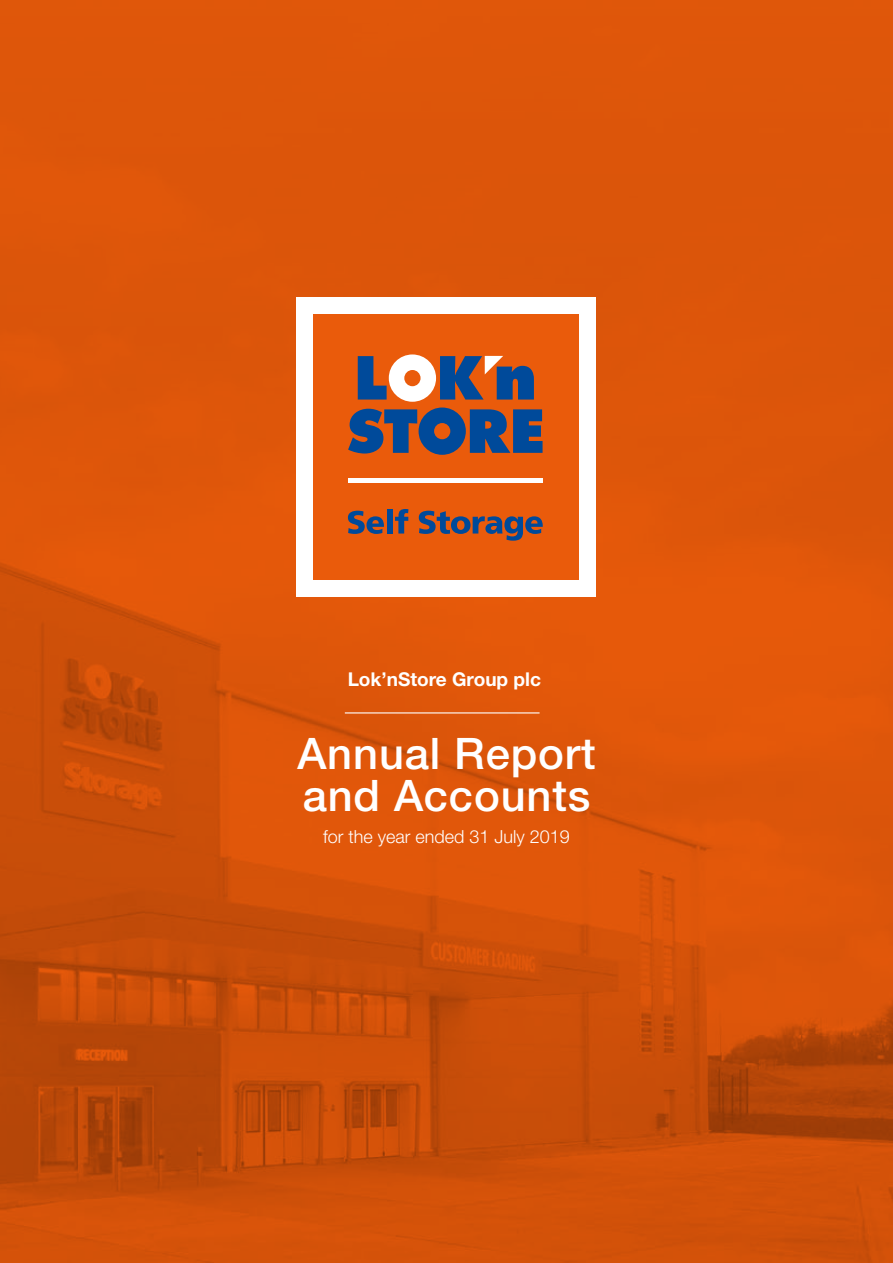
<style>
.page{position:relative;width:893px;height:1263px;background:#fff}
.page>*{position:absolute;margin:0;border:0;box-sizing:border-box;transform-origin:0 0}
.t1{font:500 43.5px/42px "Helvetica Neue LT Std";letter-spacing:.02em;color:#fff}
.t2{font:700 19.05px "Helvetica Neue LT Std";color:#fff}
.t3{font:300 18px "Helvetica Neue LT Std";color:#fff}
</style>
<div class="page">
<img style="left:0;top:0;width:893px;height:1263px">
<div style="left:297px;top:298px;width:299px;height:299px;background:#fff"></div>
<div style="left:314px;top:314px;width:265px;height:266px;background:#ea5b0b"></div>
<div style="left:348px;top:478px;width:195px;height:5px;background:#fff"></div>
<svg style="left:348px;top:354px;width:195px;height:101px"></svg>
<svg style="left:348px;top:511px;width:36px;height:23px"></svg>
<div style="left:387px;top:509px;width:6px;height:24px;background:#004a9a"></div>
<svg style="left:395px;top:509px;width:13px;height:24px"></svg>
<svg style="left:419px;top:511px;width:124px;height:30px"></svg>
<hr style="left:345px;top:712px;width:195px;height:1px;background:#fff">
<p class="t2" style="left:348px;top:667px;width:195px">Lok’nStore Group plc</p>
<h1 class="t1" style="left:297px;top:732px;width:300px">Annual Report and Accounts</h1>
<p class="t3" style="left:323px;top:826px;width:248px">for the year ended 31 July 2019</p>
</div>
